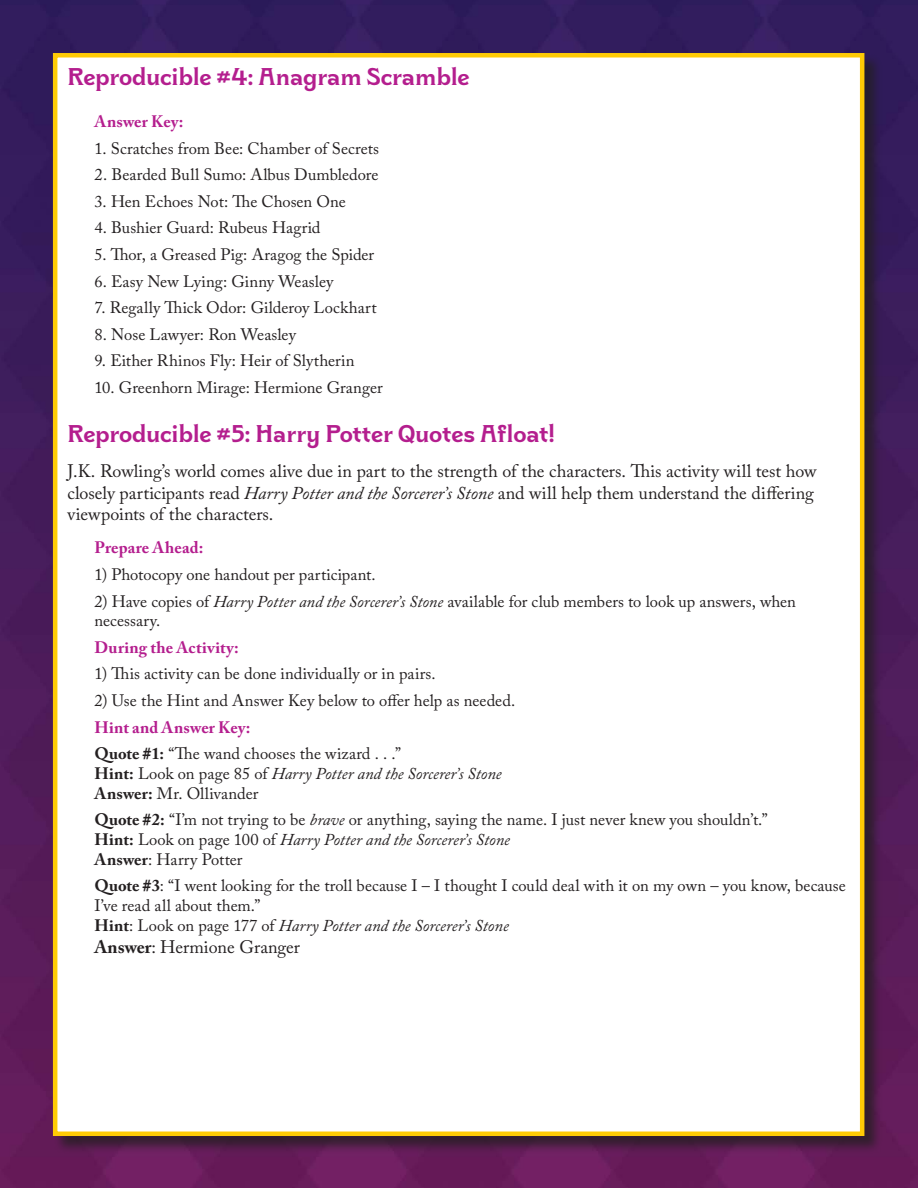
<style>
.page{position:relative;width:918px;height:1188px;background:#fff}
.page>*{position:absolute;margin:0;border:0;box-sizing:border-box;transform-origin:0 0}
.t1{font:600 24px "Clockmaker";letter-spacing:-.005em;color:#b41e8e}
.t2{font:18px/21.6px "Adobe Caslon Pro";color:#231f20}
.t3{font:16.5px/19.8px "Adobe Caslon Pro";color:#231f20}
.t4{font:italic 16.5px/19.8px "Adobe Caslon Pro";color:#231f20}
.t5{font:700 16.5px "Adobe Caslon Pro";letter-spacing:.01em;color:#b41e8e}
.s1{font-style:italic}
.s2{font-weight:700;color:#b41e8e}
.s3{font-weight:700}
.s4{font-weight:700;font-style:normal}
.s5{font-style:normal}
</style>
<div class="page">
<img style="left:0;top:0;width:918px;height:1188px">
<div style="left:54px;top:54px;width:829px;height:1100px;background:#231f20;opacity:.75"></div>
<div style="left:53px;top:53px;width:811px;height:1083px;background:#fff;border:4px solid #ffcb05"></div>
<h1 class="t1" style="left:68px;top:60px;width:404px">Reproducible #4: Anagram Scramble</h1>
<p class="t5" style="left:94px;top:112px;width:90px">Answer Key:</p>
<p class="t3" style="left:94px;top:138px;width:286px">1. Scratches from Bee: Chamber of Secrets</p>
<p class="t3" style="left:94px;top:165px;width:285px">2. Bearded Bull Sumo: Albus Dumbledore</p>
<p class="t3" style="left:94px;top:191px;width:253px">3. Hen Echoes Not: The Chosen One</p>
<p class="t3" style="left:94px;top:218px;width:228px">4. Bushier Guard: Rubeus Hagrid</p>
<p class="t3" style="left:94px;top:244px;width:281px">5. Thor, a Greased Pig: Aragog the Spider</p>
<p class="t3" style="left:94px;top:271px;width:240px">6. Easy New Lying: Ginny Weasley</p>
<p class="t3" style="left:94px;top:298px;width:284px">7. Regally Thick Odor: Gilderoy Lockhart</p>
<p class="t3" style="left:94px;top:324px;width:203px">8. Nose Lawyer: Ron Weasley</p>
<p class="t3" style="left:94px;top:351px;width:262px">9. Either Rhinos Fly: Heir of Slytherin</p>
<p class="t3" style="left:94px;top:377px;width:290px">10. Greenhorn Mirage: Hermione Granger</p>
<h1 class="t1" style="left:68px;top:417px;width:489px">Reproducible #5: Harry Potter Quotes Afloat!</h1>
<p class="t2" style="left:68px;top:460px;width:751px">J.K. Rowling’s world comes alive due in part to the strength of the characters. This activity will test how closely participants read <span class="s1">Harry Potter and the Sorcerer’s Stone</span> and will help them understand the differing viewpoints of the characters.</p>
<p class="t5" style="left:94px;top:538px;width:110px">Prepare Ahead:</p>
<p class="t3" style="left:94px;top:564px;width:283px">1) Photocopy one handout per participant.</p>
<p class="t3" style="left:94px;top:591px;width:703px">2) Have copies of <span class="s1">Harry Potter and the Sorcerer’s Stone</span> available for club members to look up answers, when necessary.</p>
<p class="t5" style="left:94px;top:638px;width:146px">During the Activity:</p>
<p class="t3" style="left:94px;top:664px;width:343px">1) This activity can be done individually or in pairs.</p>
<p class="t3" style="left:94px;top:690px;width:422px">2) Use the Hint and Answer Key below to offer help as needed.</p>
<p class="t3" style="left:94px;top:714px;width:308px;line-height:26.5px"><span class="s2">Hint and Answer Key:<br></span><span class="s3">Quote #1:</span> “The wand chooses the wizard . . .”</p>
<p class="t4" style="left:94px;top:763px;width:409px"><span class="s4">Hint:</span> <span class="s5">Look on page 85 of</span> Harry Potter and the Sorcerer’s Stone<br><span class="s4">Answer:</span> <span class="s5">Mr. Ollivander</span></p>
<p class="t3" style="left:94px;top:810px;width:675px"><span class="s3">Quote #2:</span> “I’m not trying to be <span class="s1">brave</span> or anything, saying the name. I just never knew you shouldn’t.”<br><span class="s3">Hint:</span> Look on page 100 of <span class="s1">Harry Potter and the Sorcerer’s Stone<br></span><span class="s3">Answer</span>: Harry Potter</p>
<p class="t3" style="left:94px;top:876px;width:753px"><span class="s3">Quote #3</span>: “I went looking for the troll because I – I thought I could deal with it on my own – you know, because<br>I’ve read all about them.”<br><span class="s3">Hint</span>: Look on page 177 of <span class="s1">Harry Potter and the Sorcerer’s Stone</span></p>
<p class="t2" style="left:94px;top:936px;width:207px"><span class="s3">Answer</span>: Hermione Granger</p>
</div>
